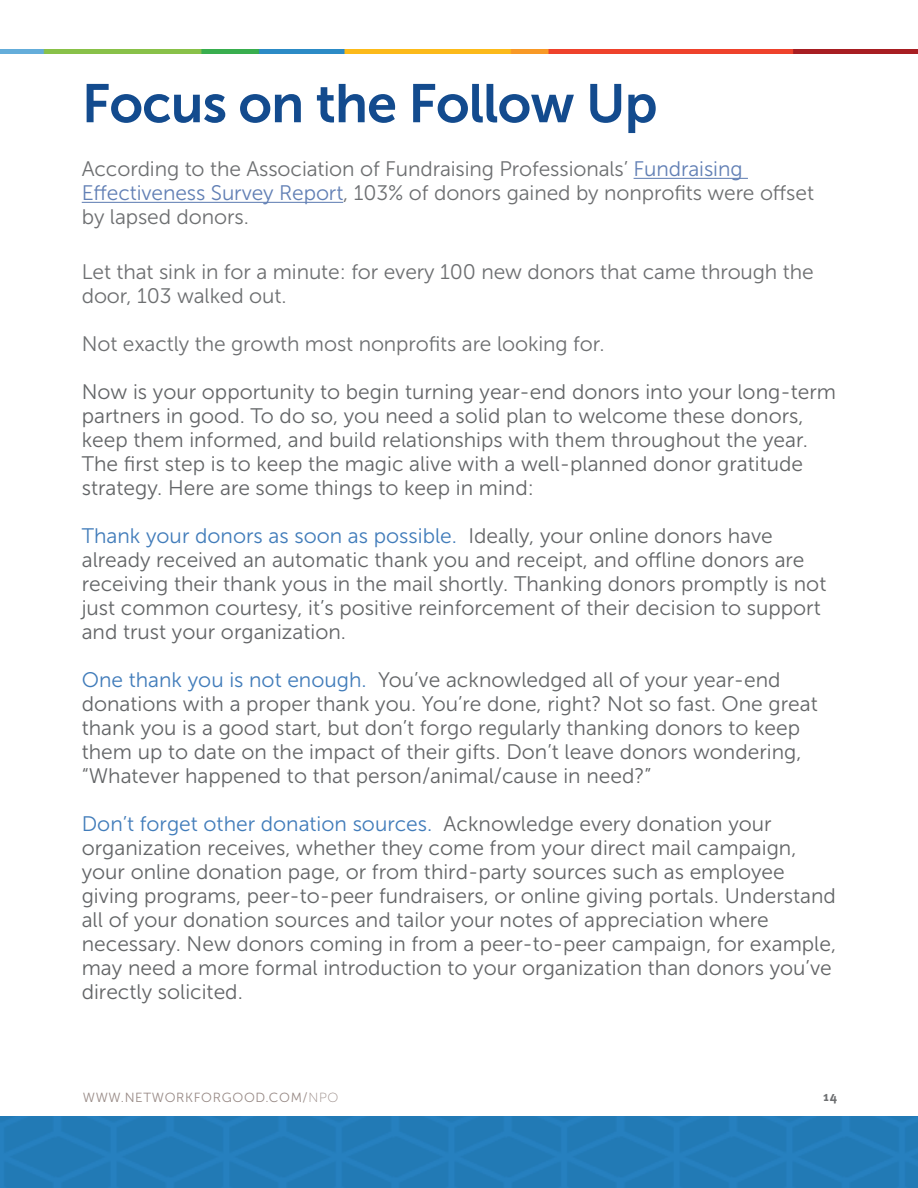
<style>
.page{position:relative;width:918px;height:1188px;background:#fff}
.page>*{position:absolute;margin:0;border:0;box-sizing:border-box;transform-origin:0 0}
.t1{font:54px "Museo Sans 700";letter-spacing:-.015em;color:#134b8e}
.t2{font:21px/24px "Museo Sans 300";color:#636567}
.t3{font:21px/24px "Museo Sans 300";letter-spacing:-.005em;color:#6d6f71}
.t4{font:700 13.5px "Meta OT";color:#6d6f71}
.t5{font:13.2px "Museo Sans 300";letter-spacing:.05em;color:#988a86}
.s1{color:#6280b5}
.s2{color:#417cba}
.s3{font-family:"Museo Sans 100"}
</style>
<div class="page">
<img style="left:0;top:1117px;width:918px;height:71px">
<img style="left:0;top:50px;width:918px;height:4px">
<hr style="left:634px;top:178px;width:114px;height:1px;background:#6280b5">
<hr style="left:82px;top:202px;width:261px;height:1px;background:#6280b5">
<h1 class="t1" style="left:82px;top:84px;width:577px">Focus on the Follow Up</h1>
<p class="t3" style="left:82px;top:159px;width:734px">According to the Association of Fundraising Professionals’ <span class="s1">Fundraising<br>Effectiveness Survey Report</span>, 103% of donors gained by nonprofits were offset by lapsed donors.</p>
<p class="t3" style="left:82px;top:261px;width:734px">Let that sink in for a minute: for every 100 new donors that came through the door, 103 walked out.</p>
<p class="t3" style="left:82px;top:333px;width:524px">Not exactly the growth most nonprofits are looking for.</p>
<p class="t2" style="left:82px;top:381px;width:756px">Now is your opportunity to begin turning year-end donors into your long-term partners in good. To do so, you need a solid plan to welcome these donors, keep them informed, and build relationships with them throughout the year.<br>The first step is to keep the magic alive with a well-planned donor gratitude strategy. Here are some things to keep in mind:</p>
<p class="t2" style="left:82px;top:525px;width:746px"><span class="s2">Thank your donors as soon as possible.</span> Ideally, your online donors have already received an automatic thank you and receipt, and offline donors are receiving their thank yous in the mail shortly. Thanking donors promptly is not just common courtesy, it’s positive reinforcement of their decision to support and trust your organization.</p>
<p class="t2" style="left:82px;top:669px;width:737px"><span class="s2">One thank you is not enough.</span> You’ve acknowledged all of your year-end donations with a proper thank you. You’re done, right? Not so fast. One great thank you is a good start, but don’t forgo regularly thanking donors to keep them up to date on the impact of their gifts. Don’t leave donors wondering, “Whatever happened to that person/animal/cause in need?”</p>
<p class="t2" style="left:82px;top:813px;width:756px"><span class="s2">Don’t forget other donation sources.</span> Acknowledge every donation your organization receives, whether they come from your direct mail campaign, your online donation page, or from third-party sources such as employee giving programs, peer-to-peer fundraisers, or online giving portals. Understand all of your donation sources and tailor your notes of appreciation where necessary. New donors coming in from a peer-to-peer campaign, for example, may need a more formal introduction to your organization than donors you’ve directly solicited.</p>
<p class="t5" style="left:83px;top:1093px;width:257px">WWW.NETWORKFORGOOD.COM/<span class="s3">NPO</span></p>
<p class="t4" style="left:823px;top:1088px;width:15px">14</p>
</div>
